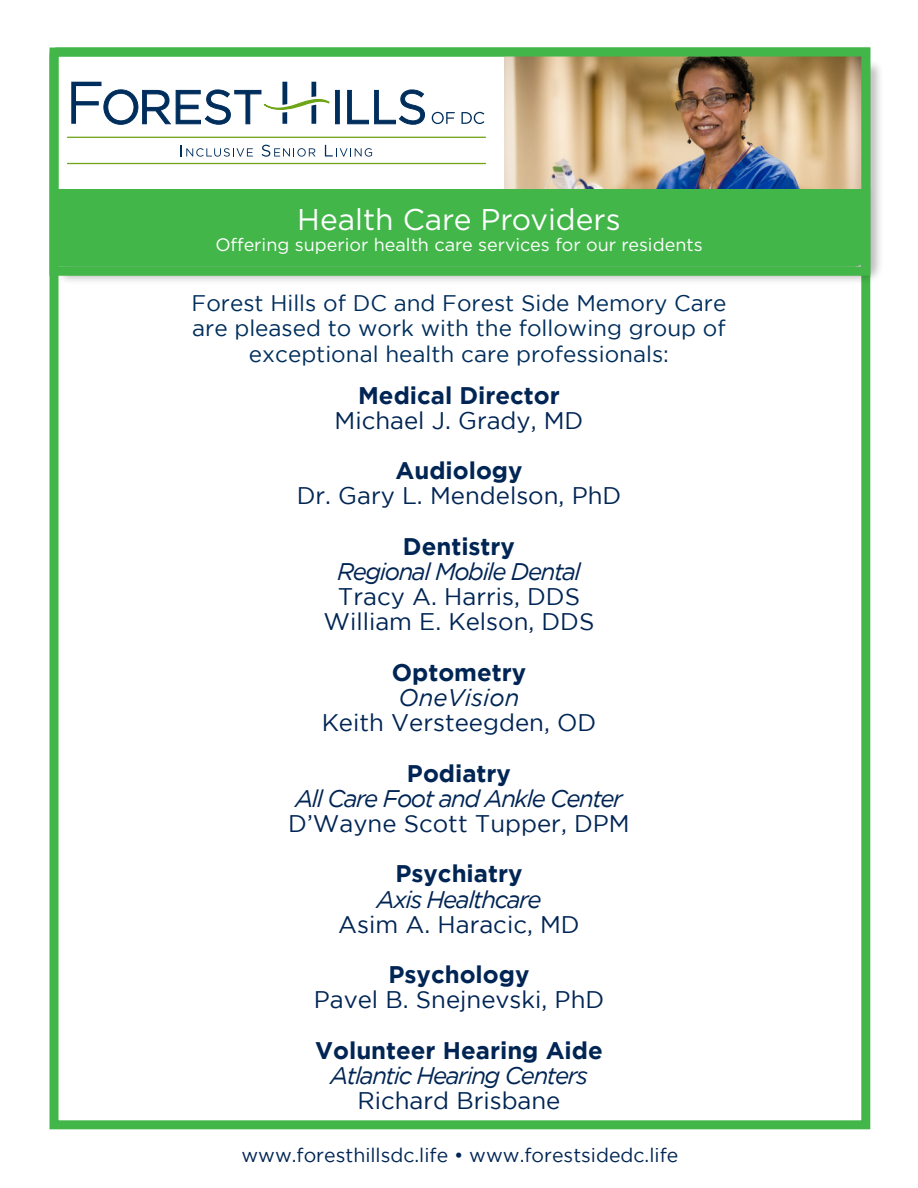
<style>
.page{position:relative;width:918px;height:1188px;background:#fff}
.page>*{position:absolute;margin:0;border:0;box-sizing:border-box;transform-origin:0 0}
.t1{font:30px "Gotham";color:#fff}
.t2{font:24px/25.2px "Gotham";color:#002554;text-align:center}
.t3{font:700 24px/25.2px "Gotham";color:#002554}
.t4{font:italic 24px "Gotham";letter-spacing:-.06em;color:#002554}
.t5{font:22.5px/25.5px "Gotham";color:#002e5c;text-align:center}
.t6{font:19.5px "Gotham";color:#002554}
.t7{font:18px "Gotham";color:#fff}
.s1{font-weight:400;font-style:italic}
.s2{font-style:italic}
</style>
<div class="page">
<div style="left:50px;top:48px;width:820px;height:1081px;border:9px solid #42b649"></div>
<div style="left:56px;top:59px;width:829px;height:226px;background:#231f20;opacity:.3"></div>
<svg style="left:49px;top:47px;width:826px;height:233px"></svg>
<p class="t1" style="left:297px;top:202px;width:325px">Health Care Providers</p>
<p class="t7" style="left:215px;top:235px;width:489px">Offering superior health care services for our residents</p>
<p class="t5" style="left:192px;top:290px;width:536px">Forest Hills of DC and Forest Side Memory Care are pleased to work with the following group of exceptional health care professionals:</p>
<p class="t3" style="left:358px;top:382px;width:203px">Medical Director</p>
<p class="t2" style="left:335px;top:407px;width:250px">Michael J. Grady, MD</p>
<p class="t3" style="left:395px;top:458px;width:129px">Audiology</p>
<p class="t2" style="left:297px;top:483px;width:326px">Dr. Gary L. Mendelson, PhD</p>
<p class="t3" style="left:403px;top:533px;width:114px">Dentistry</p>
<p class="t4" style="left:337px;top:558px;width:245px">Regional Mobile Dental</p>
<p class="t2" style="left:324px;top:584px;width:272px">Tracy A. Harris, DDS<br>William E. Kelson, DDS</p>
<p class="t3" style="left:392px;top:659px;width:136px">Optometry<br><span class="s1">OneVision</span></p>
<p class="t2" style="left:322px;top:710px;width:276px">Keith Versteegden, OD</p>
<p class="t3" style="left:407px;top:760px;width:106px">Podiatry</p>
<p class="t4" style="left:295px;top:785px;width:329px">All Care Foot and Ankle Center</p>
<p class="t2" style="left:288px;top:811px;width:343px">D’Wayne Scott Tupper, DPM</p>
<p class="t3" style="left:396px;top:861px;width:128px">Psychiatry</p>
<p class="t2" style="left:338px;top:886px;width:243px"><span class="s2">Axis Healthcare<br></span>Asim A. Haracic, MD</p>
<p class="t3" style="left:389px;top:962px;width:142px">Psychology</p>
<p class="t2" style="left:314px;top:987px;width:292px">Pavel B. Snejnevski, PhD</p>
<p class="t3" style="left:315px;top:1037px;width:289px">Volunteer Hearing Aide</p>
<p class="t4" style="left:330px;top:1062px;width:259px">Atlantic Hearing Centers</p>
<p class="t2" style="left:357px;top:1088px;width:205px">Richard Brisbane</p>
<p class="t6" style="left:241px;top:1144px;width:438px">www.foresthillsdc.life • www.forestsidedc.life</p>
</div>
